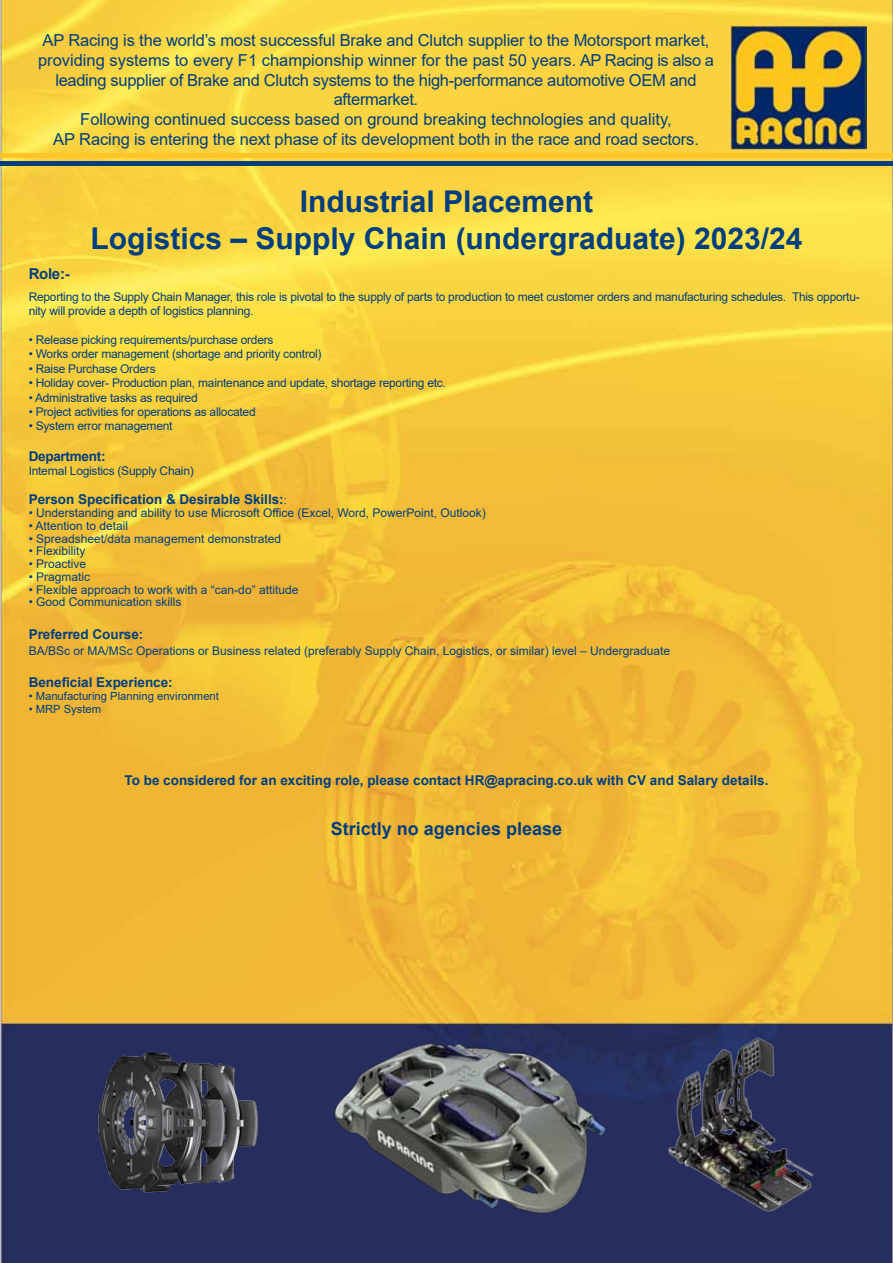
<style>
.page{position:relative;width:893px;height:1263px;background:#fff}
.page>*{position:absolute;margin:0;border:0;box-sizing:border-box;transform-origin:0 0}
.t1{font:700 30px/36px "Arial";color:#003e7e;text-align:center}
.t2{font:700 18px "Arial";color:#003e7e}
.t3{font:16.5px/19.8px "Arial";letter-spacing:-.01em;color:#003e7e;text-align:center}
.t4{font:700 15px "Arial";color:#003e7e}
.t5{font:700 13.5px "Arial";color:#003e7e}
.t6{font:700 13.5px "Arial";letter-spacing:-.02em;color:#003e7e}
.t7{font:12px/14.4px "Arial";letter-spacing:-.02em;color:#003e7e}
.t8{font:12px "Arial";color:#003e7e}
.t9{font:11.25px "Arial";color:#003e7e}
.s1{font-weight:400;font-size:11.25px}
</style>
<div class="page">
<img style="left:0;top:0;width:893px;height:1263px">
<img style="left:731px;top:26px;width:136px;height:124px">
<div style="left:0;top:161px;width:893px;height:5px;background:#003e7e"></div>
<div style="left:0;top:153px;width:893px;height:5px;background:#ffc425"></div>
<img style="left:92px;top:1053px;width:171px;height:142px">
<img style="left:311px;top:1001px;width:319px;height:255px">
<img style="left:574px;top:1034px;width:319px;height:180px">
<p class="t3" style="left:38px;top:30px;width:677px">AP Racing is the world’s most successful Brake and Clutch supplier to the Motorsport market, providing systems to every F1 championship winner for the past 50 years. AP Racing is also a leading supplier of Brake and Clutch systems to the high-performance automotive OEM and aftermarket.<br>Following continued success based on ground breaking technologies and quality,<br>AP Racing is entering the next phase of its development both in the race and road sectors.</p>
<h1 class="t1" style="left:91px;top:184px;width:713px">Industrial Placement<br>Logistics – Supply Chain (undergraduate) 2023/24</h1>
<p class="t4" style="left:29px;top:263px;width:42px">Role:-</p>
<p class="t7" style="left:29px;top:289px;width:833px">Reporting to the Supply Chain Manager, this role is pivotal to the supply of parts to production to meet customer orders and manufacturing schedules. This opportu&shy;nity will provide a depth of logistics planning.</p>
<p class="t7" style="left:29px;top:332px;width:246px">• Release picking requirements/purchase orders</p>
<p class="t7" style="left:29px;top:347px;width:294px">• Works order management (shortage and priority control)</p>
<p class="t7" style="left:29px;top:361px;width:128px">• Raise Purchase Orders</p>
<p class="t7" style="left:29px;top:376px;width:419px">• Holiday cover- Production plan, maintenance and update, shortage reporting etc.</p>
<p class="t7" style="left:29px;top:390px;width:171px">• Administrative tasks as required</p>
<p class="t7" style="left:29px;top:404px;width:229px">• Project activities for operations as allocated</p>
<p class="t7" style="left:29px;top:419px;width:145px">• System error management</p>
<p class="t6" style="left:29px;top:447px;width:78px">Department:</p>
<p class="t7" style="left:29px;top:464px;width:167px">Internal Logistics (Supply Chain)</p>
<p class="t5" style="left:29px;top:490px;width:260px">Person Specification &amp; Desirable Skills:<span class="s1">:</span></p>
<p class="t8" style="left:29px;top:504px;width:459px">• Understanding and ability to use Microsoft Office (Excel, Word, PowerPoint, Outlook)</p>
<p class="t8" style="left:29px;top:517px;width:101px">• Attention to detail</p>
<p class="t8" style="left:29px;top:530px;width:254px">• Spreadsheet/data management demonstrated</p>
<p class="t8" style="left:29px;top:543px;width:58px">• Flexibility</p>
<p class="t8" style="left:29px;top:555px;width:59px">• Proactive</p>
<p class="t8" style="left:29px;top:568px;width:63px">• Pragmatic</p>
<p class="t8" style="left:29px;top:581px;width:271px">• Flexible approach to work with a “can-do” attitude</p>
<p class="t8" style="left:29px;top:594px;width:154px">• Good Communication skills</p>
<p class="t5" style="left:29px;top:624px;width:116px">Preferred Course:</p>
<p class="t8" style="left:29px;top:642px;width:643px">BA/BSc or MA/MSc Operations or Business related (preferably Supply Chain, Logistics, or similar) level – Undergraduate</p>
<p class="t5" style="left:29px;top:673px;width:146px">Beneficial Experience:</p>
<p class="t9" style="left:29px;top:688px;width:192px">• Manufacturing Planning environment</p>
<p class="t9" style="left:29px;top:701px;width:74px">• MRP System</p>
<p class="t5" style="left:125px;top:771px;width:645px">To be considered for an exciting role, please contact HR@apracing.co.uk with CV and Salary details.</p>
<h2 class="t2" style="left:331px;top:816px;width:233px">Strictly no agencies please</h2>
</div>
